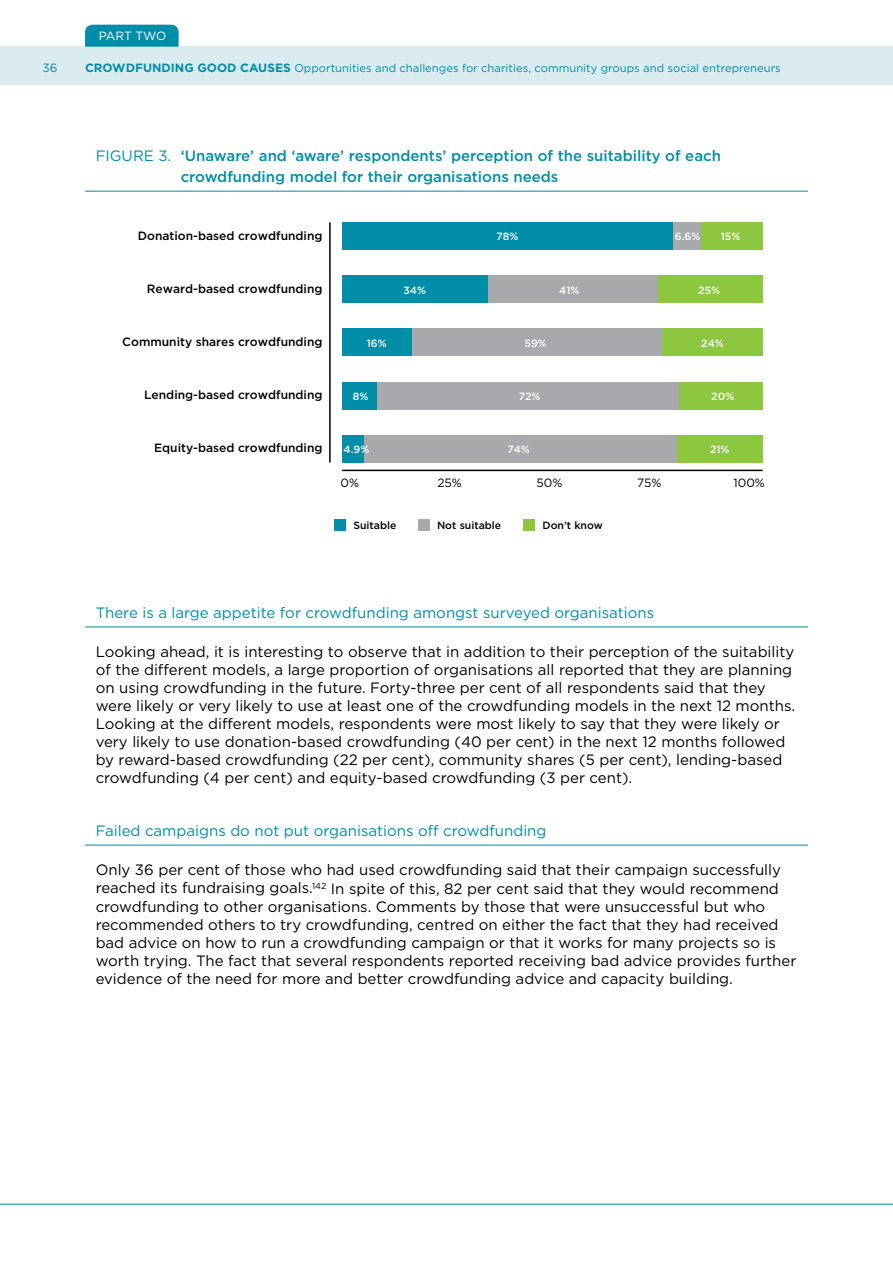
<style>
.page{position:relative;width:893px;height:1263px;background:#fff}
.page>*{position:absolute;margin:0;border:0;box-sizing:border-box;transform-origin:0 0}
.t1{font:15px/18px "Gotham HTF";color:#000}
.t2{font:15px "Gotham HTF";color:#008da8}
.t3{font:500 15px/21px "Gotham HTF";color:#008da8}
.t4{font:500 12px "Gotham HTF";color:#000}
.t5{font:12px "Gotham HTF";color:#000}
.t6{font:12px "Gotham HTF";letter-spacing:-.005em;color:#fff}
.t7{font:12px "Gotham HTF";color:#008da8}
.t8{font:11.25px "Gotham HTF";color:#008da8}
.t9{font:500 10.5px "Gotham HTF";color:#fff}
.t10{font:500 10.5px "Gotham HTF";color:#000}
.s1{font-weight:700;font-size:12px}
.s2{font-weight:400}
</style>
<div class="page">
<div style="left:0;top:47px;width:893px;height:38px;background:#dbecf0"></div>
<hr style="left:0;top:1204px;width:893px;height:1px;background:#008da8">
<svg style="left:85px;top:25px;width:94px;height:22px;background:#068faa"></svg>
<hr style="left:85px;top:191px;width:723px;height:1px;background:#008da8">
<hr style="left:85px;top:626px;width:723px;height:1px;background:#008da8">
<hr style="left:85px;top:845px;width:723px;height:1px;background:#008da8">
<hr style="left:329px;top:222px;width:2px;height:240px;background:#000">
<div style="left:418px;top:519px;width:11px;height:12px;background:#a7a9ac"></div>
<div style="left:334px;top:519px;width:12px;height:12px;background:#008da8"></div>
<div style="left:523px;top:519px;width:12px;height:12px;background:#8dc63f"></div>
<div style="left:342px;top:222px;width:421px;height:28px;background:#8dc63f"></div>
<div style="left:342px;top:222px;width:358px;height:28px;background:#a7a9ac"></div>
<div style="left:342px;top:222px;width:331px;height:28px;background:#008da8"></div>
<div style="left:342px;top:275px;width:421px;height:28px;background:#8dc63f"></div>
<div style="left:342px;top:275px;width:316px;height:28px;background:#a7a9ac"></div>
<div style="left:342px;top:275px;width:146px;height:28px;background:#008da8"></div>
<div style="left:342px;top:329px;width:421px;height:27px;background:#8dc63f"></div>
<div style="left:342px;top:329px;width:319px;height:27px;background:#a7a9ac"></div>
<div style="left:342px;top:329px;width:69px;height:27px;background:#008da8"></div>
<div style="left:342px;top:382px;width:421px;height:27px;background:#8dc63f"></div>
<div style="left:342px;top:382px;width:337px;height:27px;background:#a7a9ac"></div>
<div style="left:342px;top:382px;width:35px;height:27px;background:#008da8"></div>
<div style="left:342px;top:435px;width:421px;height:27px;background:#8dc63f"></div>
<div style="left:342px;top:435px;width:335px;height:27px;background:#a7a9ac"></div>
<div style="left:342px;top:435px;width:21px;height:27px;background:#008da8"></div>
<hr style="left:342px;top:470px;width:421px;height:1px;background:#000">
<p class="t6" style="left:99px;top:29px;width:69px">PART TWO</p>
<p class="t7" style="left:43px;top:61px;width:17px">36</p>
<p class="t8" style="left:85px;top:61px;width:697px"><span class="s1">CROWDFUNDING GOOD CAUSES</span> Opportunities and challenges for charities, community groups and social entrepreneurs</p>
<p class="t3" style="left:181px;top:145px;width:542px;text-indent:-85px"><span class="s2">FIGURE 3.</span> ‘Unaware’ and ‘aware’ respondents’ perception of the suitability of each crowdfunding model for their organisations needs</p>
<p class="t4" style="left:138px;top:229px;width:186px">Donation-based crowdfunding</p>
<p class="t9" style="left:496px;top:231px;width:23px">78%</p>
<p class="t9" style="left:675px;top:231px;width:27px">6.6%</p>
<p class="t9" style="left:721px;top:231px;width:21px">15%</p>
<p class="t4" style="left:147px;top:282px;width:177px">Reward-based crowdfunding</p>
<p class="t9" style="left:403px;top:284px;width:24px">34%</p>
<p class="t9" style="left:559px;top:284px;width:22px">41%</p>
<p class="t9" style="left:698px;top:284px;width:23px">25%</p>
<p class="t4" style="left:122px;top:335px;width:202px">Community shares crowdfunding</p>
<p class="t9" style="left:367px;top:337px;width:21px">16%</p>
<p class="t9" style="left:524px;top:337px;width:24px">59%</p>
<p class="t9" style="left:701px;top:337px;width:24px">24%</p>
<p class="t4" style="left:144px;top:388px;width:180px">Lending-based crowdfunding</p>
<p class="t9" style="left:353px;top:390px;width:17px">8%</p>
<p class="t9" style="left:519px;top:390px;width:23px">72%</p>
<p class="t9" style="left:711px;top:390px;width:24px">20%</p>
<p class="t4" style="left:154px;top:441px;width:170px">Equity-based crowdfunding</p>
<p class="t9" style="left:344px;top:444px;width:27px">4.9%</p>
<p class="t9" style="left:507px;top:444px;width:24px">74%</p>
<p class="t9" style="left:710px;top:444px;width:21px">21%</p>
<p class="t5" style="left:340px;top:476px;width:20px">0%</p>
<p class="t5" style="left:437px;top:476px;width:26px">25%</p>
<p class="t5" style="left:536px;top:476px;width:27px">50%</p>
<p class="t5" style="left:637px;top:476px;width:26px">75%</p>
<p class="t5" style="left:733px;top:476px;width:33px">100%</p>
<p class="t10" style="left:353px;top:519px;width:45px">Suitable</p>
<p class="t10" style="left:437px;top:519px;width:66px">Not suitable</p>
<p class="t10" style="left:542px;top:519px;width:62px">Don’t know</p>
<p class="t2" style="left:96px;top:604px;width:560px">There is a large appetite for crowdfunding amongst surveyed organisations</p>
<p class="t1" style="left:96px;top:643px;width:701px">Looking ahead, it is interesting to observe that in addition to their perception of the suitability of the different models, a large proportion of organisations all reported that they are planning on using crowdfunding in the future. Forty-three per cent of all respondents said that they were likely or very likely to use at least one of the crowdfunding models in the next 12 months.<br>Looking at the different models, respondents were most likely to say that they were likely or very likely to use donation-based crowdfunding (40 per cent) in the next 12 months followed by reward-based crowdfunding (22 per cent), community shares (5 per cent), lending-based crowdfunding (4 per cent) and equity-based crowdfunding (3 per cent).</p>
<p class="t2" style="left:96px;top:823px;width:452px">Failed campaigns do not put organisations off crowdfunding</p>
<p class="t1" style="left:96px;top:861px;width:702px">Only 36 per cent of those who had used crowdfunding said that their campaign successfully reached its fundraising goals.<sup>142</sup> In spite of this, 82 per cent said that they would recommend crowdfunding to other organisations. Comments by those that were unsuccessful but who recommended others to try crowdfunding, centred on either the fact that they had received bad advice on how to run a crowdfunding campaign or that it works for many projects so is worth trying. The fact that several respondents reported receiving bad advice provides further evidence of the need for more and better crowdfunding advice and capacity building.</p>
</div>
